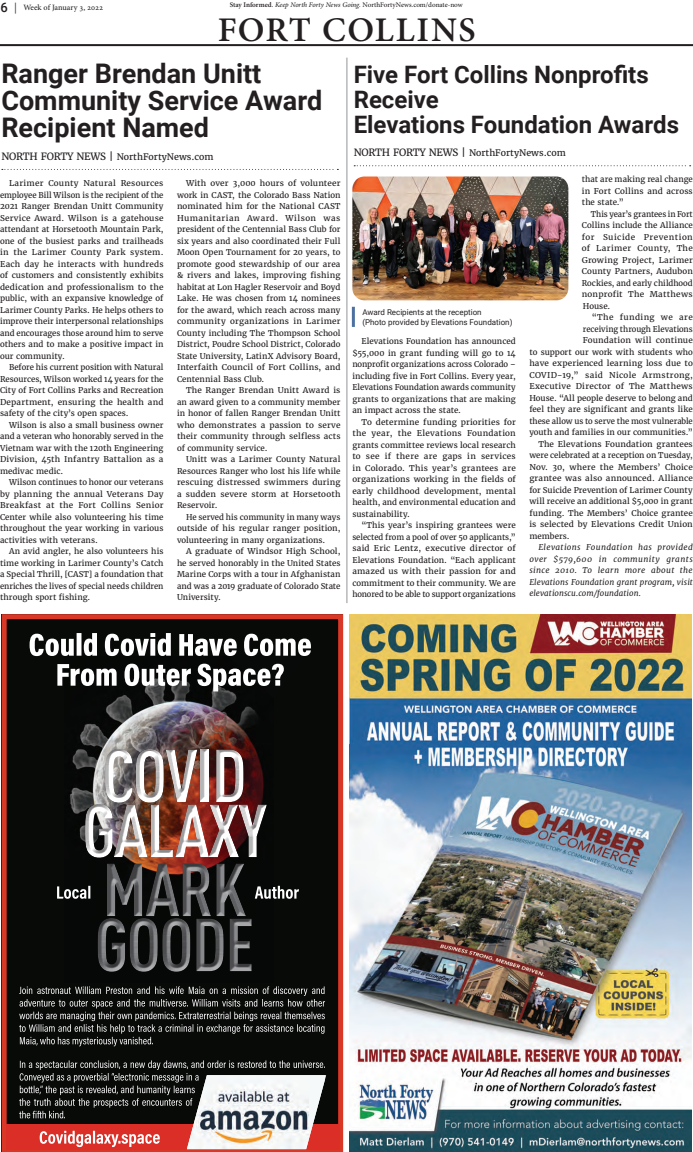
<style>
.page{position:relative;width:693px;height:1152px;background:#fff}
.page>*{position:absolute;margin:0;border:0;box-sizing:border-box;transform-origin:0 0}
.t1{font:700 condensed 73.7px/55.1px "DIN Pro";letter-spacing:-.02em;color:#fff}
.t2{font:700 condensed 73.7px/55.1px "DIN Pro";letter-spacing:-.02em;color:#6c6d70}
.t3{font:700 34px "Adobe Hebrew";letter-spacing:.04em;color:#231f20}
.t4{font:700 27px/27px "Roboto";color:#231f20}
.t5{font:700 24px/25px "Roboto";color:#231f20}
.t6{font:9px "Merriweather";color:#231f20}
.t7{font:8px/11.5px "Merriweather";letter-spacing:.01em;color:#231f20;text-align:justify}
.t8{font:italic 8px/11.5px "Merriweather";letter-spacing:.01em;color:#231f20;text-align:justify}
.t9{font:8px/9.6px "Roboto";color:#231f20}
.t10{font:8px "Merriweather";letter-spacing:.03em;color:#231f20}
.t11{font:8px "Merriweather";letter-spacing:.035em;color:#231f20}
.t12{font:8px "Adobe Hebrew";letter-spacing:-.005em;color:#231f20}
.t13{font:8px "Merriweather";letter-spacing:.04em;color:#231f20}
.t14{font:7px "Adobe Hebrew";letter-spacing:-.005em;color:#231f20}
.s1{font-family:"Roboto";font-weight:500;font-size:13px}
.s2{font-family:"Roboto";font-weight:300;font-size:13px}
.s3{font-weight:700}
.s4{font-style:italic}
.s5{font-size:10px}
</style>
<div class="page">
<hr style="left:0;top:44px;width:693px;height:2px;background:#231f20">
<svg style="left:2px;top:614px;width:341px;height:538px;background:#241613"></svg>
<img style="left:64px;top:698px;width:209px;height:285px">
<div style="left:77px;top:741px;width:196px;height:234px;background:#231f20;opacity:.75"></div>
<svg style="left:30px;top:633px;width:281px;height:65px"></svg>
<svg style="left:57px;top:886px;width:33px;height:13px"></svg>
<svg style="left:255px;top:886px;width:44px;height:13px"></svg>
<div style="left:6px;top:1124px;width:334px;height:26px;background:#da2e27"></div>
<svg style="left:19px;top:1060px;width:307px;height:89px"></svg>
<img style="left:349px;top:614px;width:342px;height:538px">
<svg style="left:2px;top:169px;width:336px;height:1px"></svg>
<hr style="left:347px;top:58px;width:1px;height:545px;background:#939598">
<svg style="left:354px;top:165px;width:337px;height:1px"></svg>
<img style="left:352px;top:177px;width:216px;height:123px">
<hr style="left:352px;top:307px;width:3px;height:20px;background:#4c71a1">
<p class="t12" style="left:0;top:3px;width:104px"><span class="s1">6</span> <span class="s2">|</span> Week of January 3, 2022</p>
<p class="t14" style="left:230px;top:0;width:235px"><span class="s3">Stay Informed</span>. <span class="s4">Keep North Forty News Going.</span> NorthFortyNews.com/donate-now</p>
<h2 class="t3" style="left:218px;top:9px;width:259px">FORT COLLINS</h2>
<h3 class="t4" style="left:1px;top:59px;width:323px">Ranger Brendan Unitt<br>Community Service Award<br>Recipient Named</h3>
<p class="t6" style="left:1px;top:151px;width:214px"><span class="s5">NORTH FORTY NEWS |</span> NorthFortyNews.com</p>
<p class="t7" style="left:0;top:178px;width:165px;text-indent:9px">Larimer County Natural Resources employee Bill Wilson is the recipient of the 2021 Ranger Brendan Unitt Community Service Award. Wilson is a gatehouse attendant at Horsetooth Mountain Park, one of the busiest parks and trailheads in the Larimer County Park system.<br>Each day he interacts with hundreds of customers and consistently exhibits dedication and professionalism to the public, with an expansive knowledge of Larimer County Parks. He helps others to improve their interpersonal relationships and encourages those around him to serve others and to make a positive impact in our community.</p>
<p class="t7" style="left:0;top:362px;width:165px;text-indent:9px">Before his current position with Natural Resources, Wilson worked 14 years for the City of Fort Collins Parks and Recreation Department, ensuring the health and safety of the city’s open spaces.</p>
<p class="t7" style="left:0;top:419px;width:165px;text-indent:9px">Wilson is also a small business owner and a veteran who honorably served in the Vietnam war with the 120th Engineering Division, 45th Infantry Battalion as a medivac medic.</p>
<p class="t7" style="left:0;top:477px;width:165px;text-indent:9px">Wilson continues to honor our veterans by planning the annual Veterans Day Breakfast at the Fort Collins Senior Center while also volunteering his time throughout the year working in various activities with veterans.</p>
<p class="t7" style="left:0;top:546px;width:165px;text-indent:9px">An avid angler, he also volunteers his time working in Larimer County’s Catch a Special Thrill, [CAST] a foundation that enriches the lives of special needs children through sport fishing.</p>
<p class="t7" style="left:177px;top:178px;width:165px;text-indent:9px">With over 3,000 hours of volunteer work in CAST, the Colorado Bass Nation nominated him for the National CAST Humanitarian Award. Wilson was president of the Centennial Bass Club for six years and also coordinated their Full Moon Open Tournament for 20 years, to promote good stewardship of our area &amp; rivers and lakes, improving fishing habitat at Lon Hagler Reservoir and Boyd Lake. He was chosen from 14 nominees for the award, which reach across many community organizations in Larimer County including The Thompson School District, Poudre School District, Colorado State University, LatinX Advisory Board, Interfaith Council of Fort Collins, and Centennial Bass Club.</p>
<p class="t7" style="left:177px;top:385px;width:165px;text-indent:9px">The Ranger Brendan Unitt Award is an award given to a community member in honor of fallen Ranger Brendan Unitt who demonstrates a passion to serve their community through selfless acts of community service.</p>
<p class="t7" style="left:177px;top:454px;width:165px;text-indent:9px">Unitt was a Larimer County Natural Resources Ranger who lost his life while rescuing distressed swimmers during a sudden severe storm at Horsetooth Reservoir.</p>
<p class="t7" style="left:177px;top:511px;width:165px;text-indent:9px">He served his community in many ways outside of his regular ranger position, volunteering in many organizations.</p>
<p class="t7" style="left:177px;top:546px;width:165px;text-indent:9px">A graduate of Windsor High School, he served honorably in the United States Marine Corps with a tour in Afghanistan and was a 2019 graduate of Colorado State University.</p>
<h3 class="t5" style="left:354px;top:61px;width:327px">Five Fort Collins Nonprofits<br>Receive<br>Elevations Foundation Awards</h3>
<p class="t6" style="left:354px;top:147px;width:214px"><span class="s5">NORTH FORTY NEWS |</span> NorthFortyNews.com</p>
<p class="t9" style="left:362px;top:307px;width:152px">Award Recipients at the reception<br>(Photo provided by Elevations Foundation)</p>
<p class="t7" style="left:352px;top:336px;width:165px;text-indent:9px">Elevations Foundation has announced $55,000 in grant funding will go to 14 nonprofit organizations across Colorado – including five in Fort Collins. Every year, Elevations Foundation awards community grants to organizations that are making an impact across the state.</p>
<p class="t7" style="left:352px;top:416px;width:165px;text-indent:9px">To determine funding priorities for the year, the Elevations Foundation grants committee reviews local research to see if there are gaps in services in Colorado. This year’s grantees are organizations working in the fields of early childhood development, mental health, and environmental education and sustainability.</p>
<p class="t7" style="left:352px;top:520px;width:165px;text-indent:9px">“This year’s inspiring grantees were selected from a pool of over 50 applicants,” said Eric Lentz, executive director of Elevations Foundation. “Each applicant amazed us with their passion for and commitment to their community. We are honored to be able to support organizations</p>
<p class="t7" style="left:582px;top:174px;width:112px">that are making real change in Fort Collins and across the state.”</p>
<p class="t7" style="left:582px;top:208px;width:112px;text-indent:9px">This year’s grantees in Fort Collins include the Alliance for Suicide Prevention of Larimer County, The Growing Project, Larimer County Partners, Audubon Rockies, and early childhood nonprofit The Matthews House.</p>
<p class="t13" style="left:592px;top:312px;width:102px">“The funding we are</p>
<p class="t7" style="left:583px;top:323px;width:111px">receiving through Elevations</p>
<p class="t7" style="left:583px;top:335px;width:111px">Foundation will continue</p>
<p class="t7" style="left:529px;top:346px;width:165px">to support our work with students who</p>
<p class="t7" style="left:529px;top:358px;width:165px">have experienced learning loss due to</p>
<p class="t10" style="left:529px;top:370px;width:165px">COVID-19,” said Nicole Armstrong,</p>
<p class="t11" style="left:529px;top:381px;width:165px">Executive Director of The Matthews</p>
<p class="t7" style="left:529px;top:392px;width:165px">House. “All people deserve to belong and</p>
<p class="t7" style="left:529px;top:404px;width:165px">feel they are significant and grants like</p>
<p class="t7" style="left:529px;top:415px;width:165px">these allow us to serve the most vulnerable</p>
<p class="t7" style="left:529px;top:427px;width:165px">youth and families in our communities.”</p>
<p class="t7" style="left:538px;top:438px;width:156px">The Elevations Foundation grantees</p>
<p class="t7" style="left:529px;top:450px;width:165px">were celebrated at a reception on Tuesday,</p>
<p class="t7" style="left:529px;top:461px;width:165px">Nov. 30, where the Members’ Choice</p>
<p class="t7" style="left:529px;top:473px;width:165px">grantee was also announced. Alliance</p>
<p class="t7" style="left:529px;top:484px;width:165px">for Suicide Prevention of Larimer County</p>
<p class="t7" style="left:529px;top:496px;width:165px">will receive an additional $5,000 in grant</p>
<p class="t7" style="left:529px;top:507px;width:165px">funding. The Members’ Choice grantee</p>
<p class="t7" style="left:529px;top:519px;width:165px">is selected by Elevations Credit Union</p>
<p class="t7" style="left:529px;top:530px;width:42px">members.</p>
<p class="t8" style="left:529px;top:542px;width:165px;text-indent:9px">Elevations Foundation has provided over $579,600 in community grants since 2010. To learn more about the Elevations Foundation grant program, visit elevationscu.com/foundation.</p>
<h1 class="t1" style="left:82px;top:747px;width:186px">COVID<br>GALAXY</h1>
<h1 class="t2" style="left:95px;top:861px;width:161px">MARK<br>GOODE</h1>
</div>
